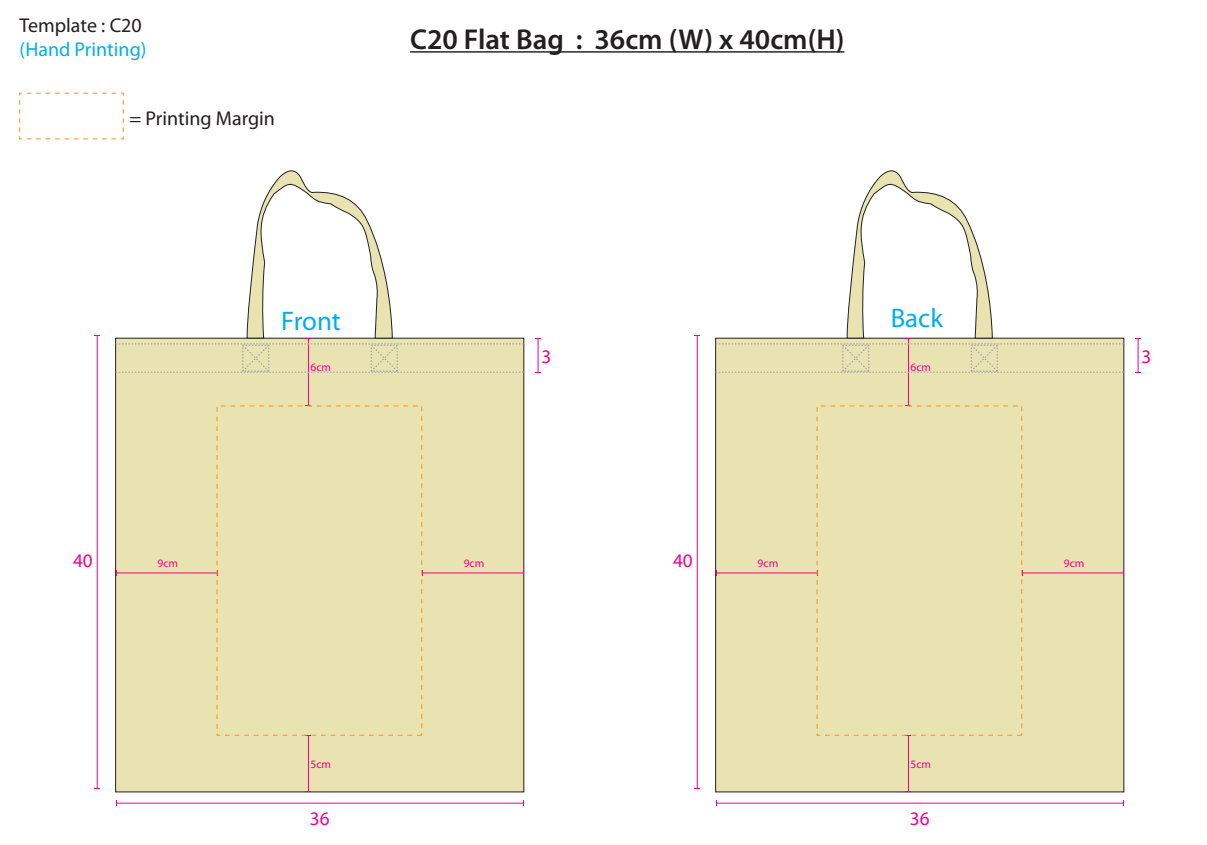
<style>
.page{position:relative;width:1207px;height:845px;background:#fff}
.page>*{position:absolute;margin:0;border:0;box-sizing:border-box;transform-origin:0 0}
.t1{font:600 28.8px "Myriad Pro";color:#231f20}
.t2{font:26.96px "Myriad Pro";color:#00aeef}
.t3{font:20px "Myriad Pro";color:#231f20}
.t4{font:20px "Myriad Pro";color:#00aeef}
.t5{font:19.2px "Myriad Pro";color:#ed028c}
.t6{font:11.4px "Myriad Pro";color:#ed028c}
</style>
<div class="page">
<div style="left:116px;top:338px;width:408px;height:454px;background:#e9e3b1"></div>
<svg style="left:19px;top:92px;width:105px;height:48px"></svg>
<hr style="left:410px;top:51px;width:434px;height:2px;background:#231f20">
<hr style="left:308px;top:338px;width:1px;height:68px;background:#ed028c">
<hr style="left:308px;top:735px;width:1px;height:56px;background:#ed028c">
<hr style="left:116px;top:572px;width:101px;height:1px;background:#ed028c">
<hr style="left:422px;top:572px;width:101px;height:1px;background:#ed028c">
<hr style="left:97px;top:335px;width:1px;height:453px;background:#ed028c">
<hr style="left:538px;top:339px;width:1px;height:33px;background:#ed028c">
<hr style="left:116px;top:802px;width:407px;height:1px;background:#ed028c">
<svg style="left:116px;top:170px;width:408px;height:203px"></svg>
<div style="left:716px;top:338px;width:408px;height:454px;background:#e9e3b1"></div>
<hr style="left:908px;top:338px;width:1px;height:68px;background:#ed028c">
<hr style="left:908px;top:735px;width:1px;height:56px;background:#ed028c">
<hr style="left:716px;top:572px;width:101px;height:1px;background:#ed028c">
<hr style="left:1022px;top:572px;width:101px;height:1px;background:#ed028c">
<hr style="left:697px;top:335px;width:1px;height:453px;background:#ed028c">
<hr style="left:1138px;top:339px;width:1px;height:33px;background:#ed028c">
<hr style="left:716px;top:802px;width:407px;height:1px;background:#ed028c">
<svg style="left:716px;top:170px;width:408px;height:203px"></svg>
<p class="t3" style="left:20px;top:13px;width:124px">Template : C20</p>
<p class="t4" style="left:20px;top:37px;width:128px">(Hand Printing)</p>
<p class="t3" style="left:129px;top:106px;width:147px">= Printing Margin</p>
<h1 class="t1" style="left:410px;top:21px;width:436px">C20 Flat Bag : 36cm (W) x 40cm(H)</h1>
<h2 class="t2" style="left:281px;top:304px;width:61px">Front</h2>
<h2 class="t2" style="left:891px;top:301px;width:54px">Back</h2>
<p class="t6" style="left:311px;top:360px;width:22px">6cm</p>
<p class="t5" style="left:541px;top:344px;width:11px">3</p>
<p class="t6" style="left:911px;top:360px;width:22px">6cm</p>
<p class="t5" style="left:1141px;top:344px;width:11px">3</p>
<p class="t5" style="left:73px;top:549px;width:21px">40</p>
<p class="t6" style="left:158px;top:556px;width:22px">9cm</p>
<p class="t6" style="left:464px;top:556px;width:22px">9cm</p>
<p class="t5" style="left:673px;top:549px;width:21px">40</p>
<p class="t6" style="left:758px;top:556px;width:22px">9cm</p>
<p class="t6" style="left:1064px;top:556px;width:22px">9cm</p>
<p class="t6" style="left:311px;top:757px;width:22px">5cm</p>
<p class="t5" style="left:310px;top:807px;width:21px">36</p>
<p class="t6" style="left:911px;top:757px;width:22px">5cm</p>
<p class="t5" style="left:910px;top:807px;width:21px">36</p>
</div>
